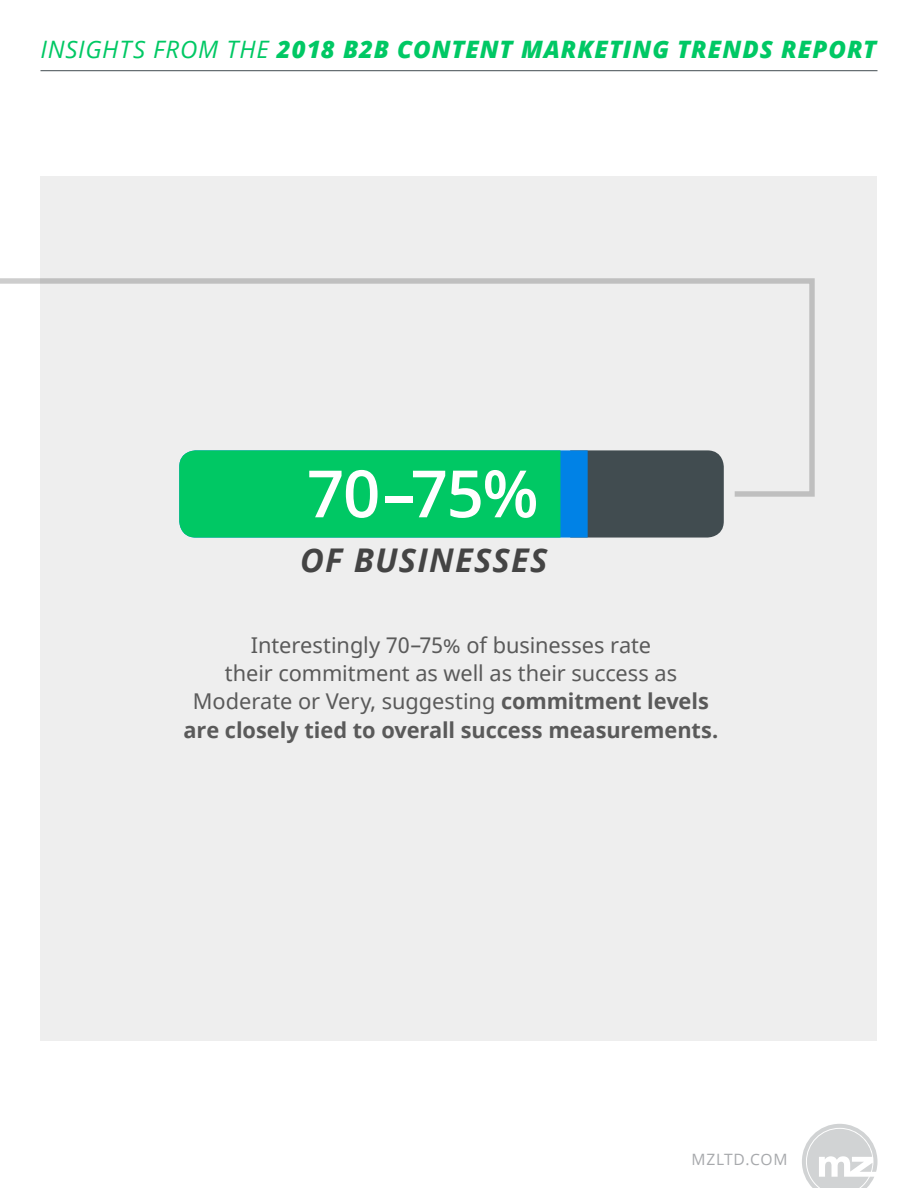
<style>
.page{position:relative;width:918px;height:1188px;background:#fff}
.page>*{position:absolute;margin:0;border:0;box-sizing:border-box;transform-origin:0 0}
.t1{font:600 65.4px "Open Sans";color:#fff}
.t2{font:italic 700 32.7px "Open Sans";letter-spacing:.035em;color:#444}
.t3{font:italic 800 24px "Open Sans";letter-spacing:.04em;color:#00c864}
.t4{font:21.75px/28.3px "Noto Sans";letter-spacing:-.005em;color:#5a5a5a;text-align:center}
.t5{font:15.6px "Open Sans";letter-spacing:.05em;color:#a7a9ac}
.s1{font-weight:400}
.s2{font-weight:700}
</style>
<div class="page">
<div style="left:40px;top:177px;width:838px;height:864px;background:#eee"></div>
<svg style="left:802px;top:1124px;width:76px;height:64px"></svg>
<svg style="left:179px;top:498px;width:545px;height:40px;background:#12a667"></svg>
<svg style="left:0;top:278px;width:815px;height:220px"></svg>
<hr style="left:40px;top:70px;width:838px;height:1px;background:#414c50">
<p class="t3" style="left:40px;top:31px;width:837px"><span class="s1">INSIGHTS FROM THE</span> 2018 B2B CONTENT MARKETING TRENDS REPORT</p>
<p class="t1" style="left:307px;top:449px;width:233px">70–75%</p>
<p class="t2" style="left:300px;top:537px;width:249px">OF BUSINESSES</p>
<p class="t4" style="left:184px;top:631px;width:536px">Interestingly 70–75% of businesses rate<br>their commitment as well as their success as Moderate or Very, suggesting <span class="s2">commitment levels are closely tied to overall success measurements.</span></p>
<p class="t5" style="left:691px;top:1149px;width:98px">MZLTD.COM</p>
</div>
